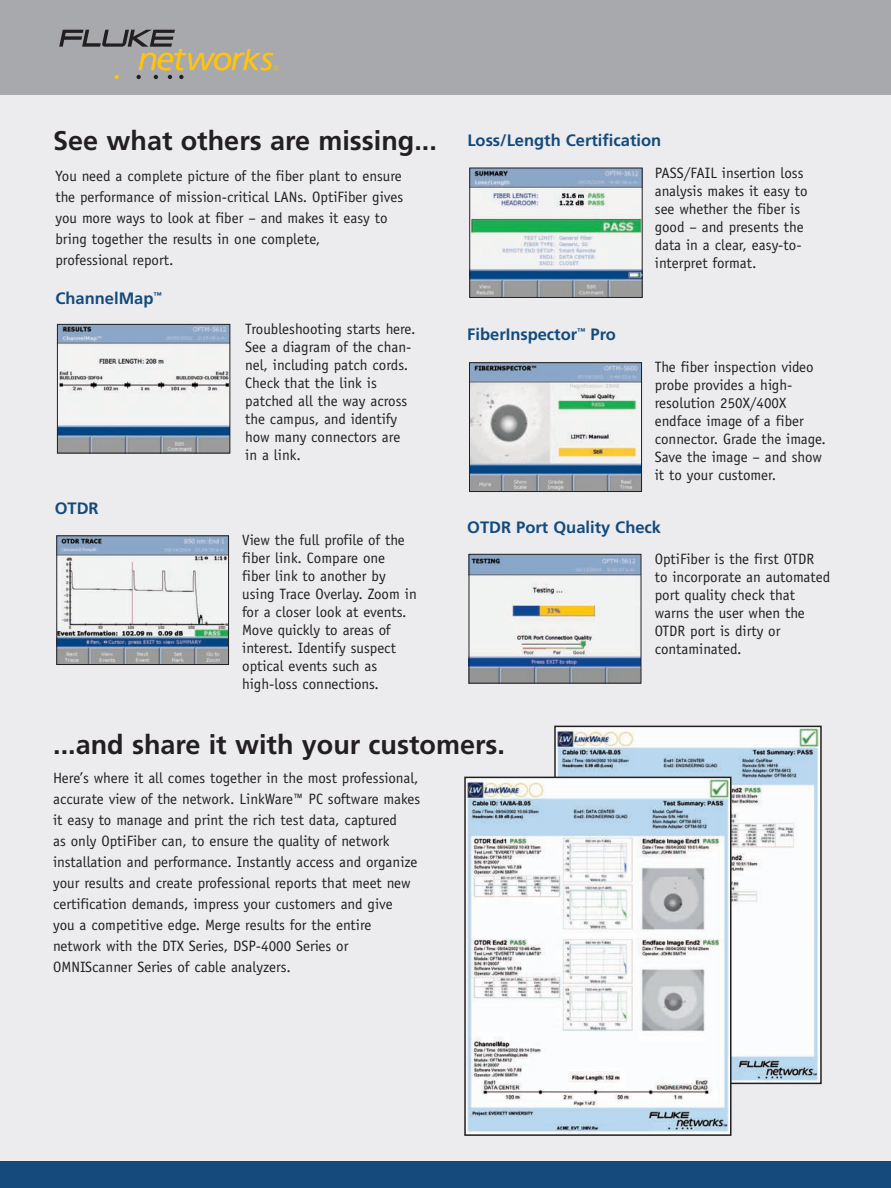
<style>
.page{position:relative;width:891px;height:1188px;background:#fff}
.page>*{position:absolute;margin:0;border:0;box-sizing:border-box;transform-origin:0 0}
.t1{font:700 27px "Frutiger";color:#231f20}
.t2{font:700 16.5px "Frutiger";color:#144a7c}
.t3{font:15px/18px "Officina Sans";color:#231f20}
.s1{font-size:16.5px;color:#144a7c}
</style>
<div class="page">
<div style="left:0;top:87px;width:891px;height:1101px;background:#ececee"></div>
<div style="left:0;top:1161px;width:891px;height:27px;background:#144a7c"></div>
<img style="left:471px;top:556px;width:168px;height:126px">
<div style="left:469px;top:554px;width:172px;height:130px;border:1px solid #231f20"></div>
<img style="left:471px;top:170px;width:170px;height:126px">
<div style="left:469px;top:168px;width:174px;height:130px;border:1px solid #231f20"></div>
<img style="left:59px;top:326px;width:169px;height:125px">
<div style="left:57px;top:324px;width:173px;height:129px;border:1px solid #231f20"></div>
<img style="left:58px;top:537px;width:169px;height:126px">
<div style="left:56px;top:535px;width:173px;height:130px;border:1px solid #231f20"></div>
<img style="left:557px;top:729px;width:262px;height:352px">
<div style="left:554px;top:726px;width:268px;height:358px;border:2px solid #231f20"></div>
<img style="left:467px;top:780px;width:262px;height:353px">
<div style="left:464px;top:777px;width:268px;height:359px;border:2px solid #231f20"></div>
<img style="left:471px;top:364px;width:169px;height:126px">
<div style="left:469px;top:362px;width:173px;height:130px;border:1px solid #231f20"></div>
<div style="left:0;top:0;width:891px;height:94px;background:#a8a9ad"></div>
<svg style="left:59px;top:30px;width:220px;height:49px"></svg>
<h1 class="t1" style="left:53px;top:130px;width:609px">See what others are missing... <span class="s1">Loss/Length Certification</span></h1>
<p class="t3" style="left:55px;top:167px;width:349px;line-height:21px">You need a complete picture of the fiber plant to ensure the performance of mission-critical LANs. OptiFiber gives you more ways to look at fiber – and makes it easy to bring together the results in one complete,<br>professional report.</p>
<p class="t2" style="left:56px;top:292px;width:108px">ChannelMap<sup>™</sup></p>
<p class="t2" style="left:55px;top:501px;width:45px">OTDR</p>
<p class="t3" style="left:245px;top:321px;width:172px">Troubleshooting starts here.<br>See a diagram of the chan&shy;nel, including patch cords.<br>Check that the link is patched all the way across the campus, and identify how many connectors are in a link.</p>
<p class="t3" style="left:242px;top:532px;width:176px">View the full profile of the fiber link. Compare one<br>fiber link to another by using Trace Overlay. Zoom in for a closer look at events.<br>Move quickly to areas of interest. Identify suspect optical events such as high-loss connections.</p>
<p class="t2" style="left:467px;top:328px;width:150px">FiberInspector<sup>™</sup> Pro</p>
<p class="t3" style="left:655px;top:165px;width:154px">PASS/FAIL insertion loss analysis makes it easy to see whether the fiber is good – and presents the data in a clear, easy-to&shy;interpret format.</p>
<p class="t3" style="left:655px;top:359px;width:173px">The fiber inspection video probe provides a high&shy;resolution 250X/400X endface image of a fiber connector. Grade the image.<br>Save the image – and show it to your customer.</p>
<p class="t2" style="left:467px;top:520px;width:195px">OTDR Port Quality Check</p>
<p class="t3" style="left:655px;top:551px;width:177px">OptiFiber is the first OTDR to incorporate an automated port quality check that warns the user when the<br>OTDR port is dirty or contaminated.</p>
<h1 class="t1" style="left:53px;top:734px;width:453px">...and share it with your customers.</h1>
<p class="t3" style="left:53px;top:769px;width:369px;line-height:21px">Here’s where it all comes together in the most professional, accurate view of the network. LinkWare™ PC software makes it easy to manage and print the rich test data, captured<br>as only OptiFiber can, to ensure the quality of network installation and performance. Instantly access and organize your results and create professional reports that meet new certification demands, impress your customers and give<br>you a competitive edge. Merge results for the entire network with the DTX Series, DSP-4000 Series or OMNIScanner Series of cable analyzers.</p>
</div>
